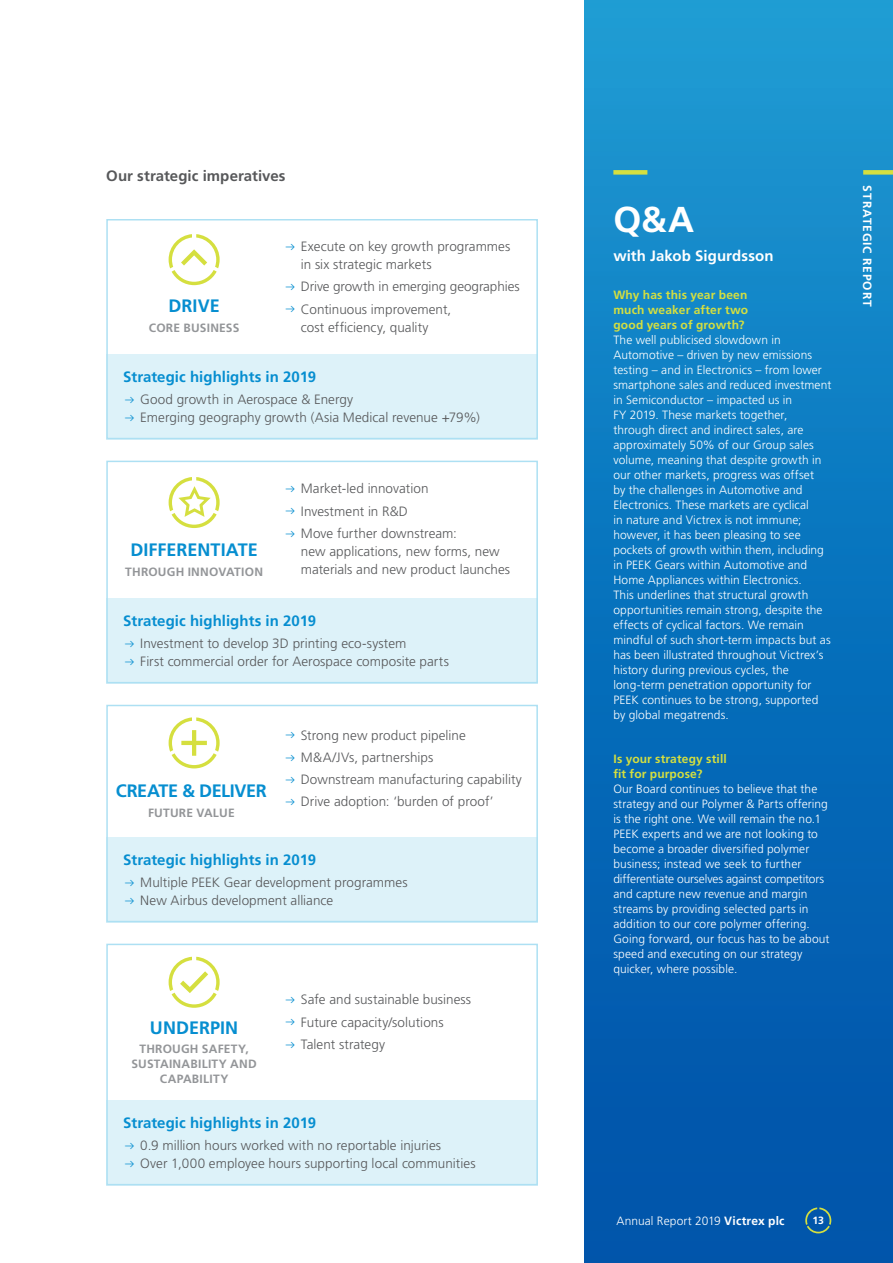
<style>
.page{position:relative;width:893px;height:1263px;background:#fff}
.page>*{position:absolute;margin:0;border:0;box-sizing:border-box;transform-origin:0 0}
.t1{font:700 36px "Frutiger LT Pro";color:#fff}
.t2{font:700 18px "Frutiger LT Pro";color:#068ed0}
.t3{font:700 18px "Frutiger LT Pro";letter-spacing:-.025em;color:#068ed0}
.t4{font:700 15px "Frutiger LT Pro";color:#068ed0}
.t5{font:700 15px "Frutiger LT Pro";letter-spacing:.005em;color:#57585a}
.t6{font:700 15px "Frutiger LT Pro";letter-spacing:.005em;color:#fff}
.t7{font:300 13.5px/18px "Frutiger LT Pro";letter-spacing:.005em;color:#57585a}
.t8{font:300 12px/15px "Frutiger LT Pro";letter-spacing:.005em;color:#fff}
.t9{font:700 12px/15px "Frutiger LT Pro";letter-spacing:.015em;color:#d5df3f;text-align:justify}
.t10{font:700 12px/15px "Frutiger LT Pro";letter-spacing:.02em;color:#939598;text-align:center}
.t11{font:700 12px "Frutiger LT Pro";letter-spacing:.07em;color:#fff}
.t12{font:700 10.5px "Frutiger LT Pro";color:#fff}
.s1{color:#068ed0}
.s2{font-weight:700}
</style>
<div class="page">
<div style="left:585px;top:0;width:308px;height:1263px;background:linear-gradient(to bottom,#1b99d2,#004da7)"></div>
<div style="left:863px;top:170px;width:30px;height:5px;background:#d5df3f"></div>
<svg style="left:805px;top:1207px;width:26px;height:26px"></svg>
<div style="left:613px;top:170px;width:34px;height:5px;background:#d5df3f"></div>
<div style="left:106px;top:1100px;width:432px;height:85px;background:#ddf2f9"></div>
<div style="left:106px;top:944px;width:432px;height:241px;border:2px solid #ade0f3"></div>
<div style="left:106px;top:837px;width:432px;height:85px;background:#ddf2f9"></div>
<div style="left:106px;top:705px;width:432px;height:217px;border:2px solid #ade0f3"></div>
<div style="left:106px;top:598px;width:432px;height:85px;background:#ddf2f9"></div>
<div style="left:106px;top:461px;width:432px;height:222px;border:2px solid #ade0f3"></div>
<div style="left:106px;top:354px;width:432px;height:85px;background:#ddf2f9"></div>
<div style="left:106px;top:219px;width:432px;height:220px;border:2px solid #ade0f3"></div>
<svg style="left:169px;top:234px;width:51px;height:51px"></svg>
<svg style="left:169px;top:477px;width:51px;height:51px"></svg>
<svg style="left:169px;top:717px;width:51px;height:51px"></svg>
<svg style="left:169px;top:957px;width:51px;height:51px"></svg>
<p class="t5" style="left:106px;top:167px;width:181px">Our strategic imperatives</p>
<h2 class="t2" style="left:168px;top:296px;width:53px">DRIVE</h2>
<p class="t10" style="left:149px;top:320px;width:92px">CORE BUSINESS</p>
<p class="t7" style="left:301px;top:238px;width:211px;text-indent:-17px"><span class="s1">◆</span> Execute on key growth programmes in six strategic markets</p>
<p class="t7" style="left:284px;top:278px;width:237px"><span class="s1">◆</span> Drive growth in emerging geographies</p>
<p class="t7" style="left:284px;top:300px;width:169px;text-align:center"><span class="s1">◆</span> Continuous improvement, cost efficiency, quality</p>
<p class="t4" style="left:123px;top:368px;width:194px">Strategic highlights in 2019</p>
<p class="t7" style="left:123px;top:390px;width:231px"><span class="s1">◆</span> Good growth in Aerospace &amp; Energy</p>
<p class="t7" style="left:123px;top:408px;width:358px"><span class="s1">◆</span> Emerging geography growth (Asia Medical revenue +79%)</p>
<h2 class="t2" style="left:130px;top:540px;width:129px">DIFFERENTIATE</h2>
<p class="t10" style="left:125px;top:564px;width:139px">THROUGH INNOVATION</p>
<p class="t7" style="left:284px;top:480px;width:146px"><span class="s1">◆</span> Market-led innovation</p>
<p class="t7" style="left:284px;top:502px;width:126px"><span class="s1">◆</span> Investment in R&amp;D</p>
<p class="t7" style="left:301px;top:524px;width:211px;text-indent:-17px"><span class="s1">◆</span> Move further downstream:<br>new applications, new forms, new materials and new product launches</p>
<p class="t4" style="left:123px;top:612px;width:194px">Strategic highlights in 2019</p>
<p class="t7" style="left:123px;top:634px;width:285px"><span class="s1">◆</span> Investment to develop 3D printing eco-system</p>
<p class="t7" style="left:123px;top:652px;width:327px"><span class="s1">◆</span> First commercial order for Aerospace composite parts</p>
<h2 class="t3" style="left:116px;top:780px;width:152px">CREATE &amp; DELIVER</h2>
<p class="t10" style="left:148px;top:805px;width:88px">FUTURE VALUE</p>
<p class="t7" style="left:284px;top:726px;width:183px"><span class="s1">◆</span> Strong new product pipeline</p>
<p class="t7" style="left:284px;top:748px;width:151px"><span class="s1">◆</span> M&amp;A/JVs, partnerships</p>
<p class="t7" style="left:284px;top:770px;width:240px"><span class="s1">◆</span> Downstream manufacturing capability</p>
<p class="t7" style="left:284px;top:793px;width:211px"><span class="s1">◆</span> Drive adoption: ‘burden of proof’</p>
<p class="t4" style="left:123px;top:851px;width:194px">Strategic highlights in 2019</p>
<p class="t7" style="left:123px;top:873px;width:286px"><span class="s1">◆</span> Multiple PEEK Gear development programmes</p>
<p class="t7" style="left:123px;top:891px;width:211px"><span class="s1">◆</span> New Airbus development alliance</p>
<h2 class="t2" style="left:150px;top:1017px;width:90px">UNDERPIN</h2>
<p class="t10" style="left:131px;top:1041px;width:127px">THROUGH SAFETY,<br>SUSTAINABILITY AND<br>CAPABILITY</p>
<p class="t7" style="left:284px;top:991px;width:189px"><span class="s1">◆</span> Safe and sustainable business</p>
<p class="t7" style="left:284px;top:1013px;width:161px"><span class="s1">◆</span> Future capacity/solutions</p>
<p class="t7" style="left:284px;top:1035px;width:103px"><span class="s1">◆</span> Talent strategy</p>
<p class="t4" style="left:123px;top:1114px;width:194px">Strategic highlights in 2019</p>
<p class="t7" style="left:123px;top:1136px;width:319px"><span class="s1">◆</span> 0.9 million hours worked with no reportable injuries</p>
<p class="t7" style="left:123px;top:1154px;width:354px"><span class="s1">◆</span> Over 1,000 employee hours supporting local communities</p>
<h1 class="t1" style="left:613px;top:199px;width:82px">Q&amp;A</h1>
<p class="t6" style="left:613px;top:247px;width:162px">with Jakob Sigurdsson</p>
<p class="t9" style="left:613px;top:287px;width:136px">Why has this year been much weaker after two good years of growth?</p>
<p class="t8" style="left:613px;top:332px;width:219px">The well publicised slowdown in Automotive – driven by new emissions testing – and in Electronics – from lower smartphone sales and reduced investment in Semiconductor – impacted us in<br>FY 2019. These markets together, through direct and indirect sales, are approximately 50% of our Group sales volume, meaning that despite growth in our other markets, progress was offset<br>by the challenges in Automotive and Electronics. These markets are cyclical<br>in nature and Victrex is not immune; however, it has been pleasing to see pockets of growth within them, including in PEEK Gears within Automotive and Home Appliances within Electronics.<br>This underlines that structural growth opportunities remain strong, despite the effects of cyclical factors. We remain mindful of such short-term impacts but as has been illustrated throughout Victrex’s history during previous cycles, the long-term penetration opportunity for PEEK continues to be strong, supported by global megatrends.</p>
<p class="t9" style="left:613px;top:751px;width:115px">Is your strategy still fit for purpose?</p>
<p class="t8" style="left:613px;top:781px;width:218px">Our Board continues to believe that the strategy and our Polymer &amp; Parts offering is the right one. We will remain the no.1<br>PEEK experts and we are not looking to become a broader diversified polymer business; instead we seek to further differentiate ourselves against competitors and capture new revenue and margin streams by providing selected parts in addition to our core polymer offering.<br>Going forward, our focus has to be about speed and executing on our strategy quicker, where possible.</p>
<p class="t11" style="left:874px;top:185px;width:123px;rotate:90deg">STRATEGIC REPORT</p>
<p class="t8" style="left:617px;top:1213px;width:169px">Annual Report 2019 <span class="s2">Victrex plc</span></p>
<p class="t12" style="left:812px;top:1214px;width:13px">13</p>
</div>
